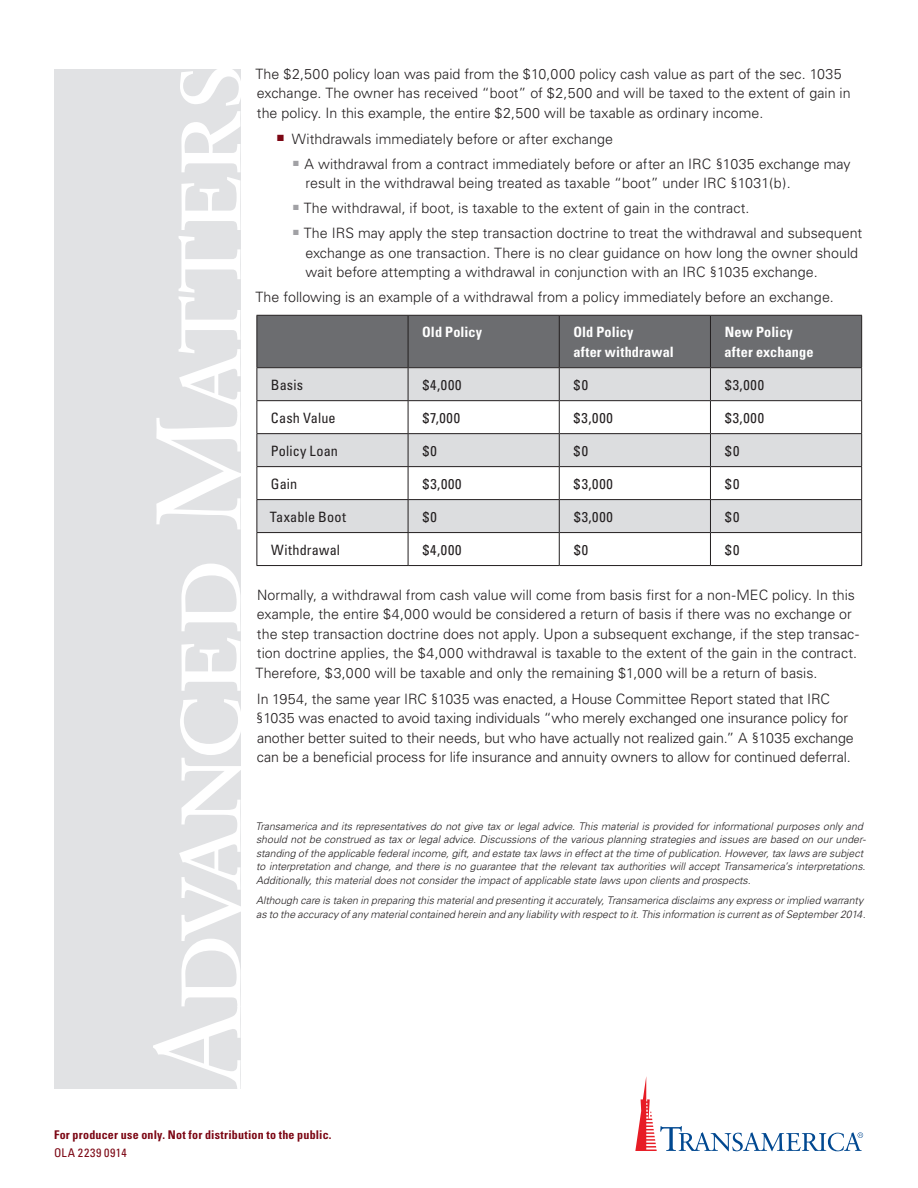
<style>
.page{position:relative;width:918px;height:1188px;background:#fff}
.page>*{position:absolute;margin:0;border:0;box-sizing:border-box;transform-origin:0 0}
.t1{font:300 14.25px/19.5px "Univers";color:#231f20}
.t2{font:condensed 14.25px "Univers";letter-spacing:.015em;color:#231f20}
.t3{font:700 condensed 14.25px/19.5px "Univers";letter-spacing:.01em;color:#fff}
.t4{font:700 condensed 12px "Univers";letter-spacing:.015em;color:#7c0714}
.t5{font:condensed 12px "Univers";letter-spacing:.06em;color:#7c0714}
.t6{font:italic 300 10.5px/13.5px "Univers";color:#231f20}
</style>
<div class="page">
<div style="left:54px;top:69px;width:186px;height:1020px;background:#e1e2e4"></div>
<svg style="left:153px;top:69px;width:88px;height:1020px"></svg>
<div style="left:257px;top:316px;width:604px;height:51px;background:#6c6d70"></div>
<svg style="left:257px;top:368px;width:604px;height:164px;fill:#dcdddf"></svg>
<hr style="left:256px;top:315px;width:152px;height:1px;background:#231f20">
<hr style="left:256px;top:316px;width:1px;height:51px;background:#231f20">
<hr style="left:408px;top:315px;width:151px;height:1px;background:#231f20">
<hr style="left:559px;top:315px;width:151px;height:1px;background:#231f20">
<hr style="left:710px;top:315px;width:152px;height:1px;background:#231f20">
<hr style="left:861px;top:316px;width:1px;height:51px;background:#231f20">
<hr style="left:256px;top:367px;width:152px;height:1px;background:#231f20">
<hr style="left:256px;top:368px;width:1px;height:32px;background:#231f20">
<hr style="left:408px;top:367px;width:151px;height:1px;background:#231f20">
<hr style="left:408px;top:368px;width:1px;height:32px;background:#231f20">
<hr style="left:559px;top:367px;width:151px;height:1px;background:#231f20">
<hr style="left:559px;top:368px;width:1px;height:32px;background:#231f20">
<hr style="left:710px;top:367px;width:152px;height:1px;background:#231f20">
<hr style="left:710px;top:368px;width:1px;height:32px;background:#231f20">
<hr style="left:861px;top:368px;width:1px;height:32px;background:#231f20">
<hr style="left:256px;top:400px;width:152px;height:1px;background:#231f20">
<hr style="left:256px;top:401px;width:1px;height:32px;background:#231f20">
<hr style="left:408px;top:400px;width:151px;height:1px;background:#231f20">
<hr style="left:408px;top:401px;width:1px;height:32px;background:#231f20">
<hr style="left:559px;top:400px;width:151px;height:1px;background:#231f20">
<hr style="left:559px;top:401px;width:1px;height:32px;background:#231f20">
<hr style="left:710px;top:400px;width:152px;height:1px;background:#231f20">
<hr style="left:710px;top:401px;width:1px;height:32px;background:#231f20">
<hr style="left:861px;top:401px;width:1px;height:32px;background:#231f20">
<hr style="left:256px;top:433px;width:152px;height:1px;background:#231f20">
<hr style="left:256px;top:434px;width:1px;height:32px;background:#231f20">
<hr style="left:408px;top:433px;width:151px;height:1px;background:#231f20">
<hr style="left:408px;top:434px;width:1px;height:32px;background:#231f20">
<hr style="left:559px;top:433px;width:151px;height:1px;background:#231f20">
<hr style="left:559px;top:434px;width:1px;height:32px;background:#231f20">
<hr style="left:710px;top:433px;width:152px;height:1px;background:#231f20">
<hr style="left:710px;top:434px;width:1px;height:32px;background:#231f20">
<hr style="left:861px;top:434px;width:1px;height:32px;background:#231f20">
<hr style="left:256px;top:466px;width:152px;height:1px;background:#231f20">
<hr style="left:256px;top:467px;width:1px;height:32px;background:#231f20">
<hr style="left:408px;top:466px;width:151px;height:1px;background:#231f20">
<hr style="left:408px;top:467px;width:1px;height:32px;background:#231f20">
<hr style="left:559px;top:466px;width:151px;height:1px;background:#231f20">
<hr style="left:559px;top:467px;width:1px;height:32px;background:#231f20">
<hr style="left:710px;top:466px;width:152px;height:1px;background:#231f20">
<hr style="left:710px;top:467px;width:1px;height:32px;background:#231f20">
<hr style="left:861px;top:467px;width:1px;height:32px;background:#231f20">
<hr style="left:256px;top:499px;width:152px;height:1px;background:#231f20">
<hr style="left:256px;top:500px;width:1px;height:32px;background:#231f20">
<hr style="left:408px;top:499px;width:151px;height:1px;background:#231f20">
<hr style="left:408px;top:500px;width:1px;height:32px;background:#231f20">
<hr style="left:559px;top:499px;width:151px;height:1px;background:#231f20">
<hr style="left:559px;top:500px;width:1px;height:32px;background:#231f20">
<hr style="left:710px;top:499px;width:152px;height:1px;background:#231f20">
<hr style="left:710px;top:500px;width:1px;height:32px;background:#231f20">
<hr style="left:861px;top:500px;width:1px;height:32px;background:#231f20">
<hr style="left:256px;top:532px;width:152px;height:1px;background:#231f20">
<hr style="left:256px;top:533px;width:1px;height:32px;background:#231f20">
<hr style="left:408px;top:532px;width:151px;height:1px;background:#231f20">
<hr style="left:408px;top:533px;width:1px;height:32px;background:#231f20">
<hr style="left:559px;top:532px;width:151px;height:1px;background:#231f20">
<hr style="left:559px;top:533px;width:1px;height:32px;background:#231f20">
<hr style="left:710px;top:532px;width:152px;height:1px;background:#231f20">
<hr style="left:710px;top:533px;width:1px;height:32px;background:#231f20">
<hr style="left:861px;top:533px;width:1px;height:32px;background:#231f20">
<hr style="left:256px;top:565px;width:152px;height:1px;background:#231f20">
<hr style="left:408px;top:565px;width:151px;height:1px;background:#231f20">
<hr style="left:559px;top:565px;width:151px;height:1px;background:#231f20">
<hr style="left:710px;top:565px;width:152px;height:1px;background:#231f20">
<hr style="left:408px;top:316px;width:1px;height:51px;background:#231f20">
<hr style="left:559px;top:316px;width:1px;height:51px;background:#231f20">
<hr style="left:710px;top:316px;width:1px;height:51px;background:#231f20">
<svg style="left:635px;top:1076px;width:228px;height:75px"></svg>
<p class="t1" style="left:255px;top:64px;width:597px">The $2,500 policy loan was paid from the $10,000 policy cash value as part of the sec. 1035 exchange. The owner has received “boot” of $2,500 and will be taxed to the extent of gain in the policy. In this example, the entire $2,500 will be taxable as ordinary income.</p>
<p class="t1" style="left:277px;top:129px;width:337px"><sup>■</sup> Withdrawals immediately before or after exchange</p>
<p class="t1" style="left:306px;top:154px;width:547px;text-indent:-12px"><sup>■</sup> A withdrawal from a contract immediately before or after an IRC §1035 exchange may result in the withdrawal being treated as taxable “boot” under IRC §1031(b).</p>
<p class="t1" style="left:293px;top:199px;width:458px"><sup>■</sup> The withdrawal, if boot, is taxable to the extent of gain in the contract.</p>
<p class="t1" style="left:305px;top:223px;width:558px;text-indent:-12px"><sup>■</sup> The IRS may apply the step transaction doctrine to treat the withdrawal and subsequent exchange as one transaction. There is no clear guidance on how long the owner should wait before attempting a withdrawal in conjunction with an IRC §1035 exchange.</p>
<p class="t1" style="left:255px;top:287px;width:580px">The following is an example of a withdrawal from a policy immediately before an exchange.</p>
<p class="t3" style="left:422px;top:323px;width:62px">Old Policy</p>
<p class="t3" style="left:573px;top:323px;width:102px">Old Policy<br>after withdrawal</p>
<p class="t3" style="left:725px;top:323px;width:91px">New Policy after exchange</p>
<p class="t2" style="left:271px;top:376px;width:34px">Basis</p>
<p class="t2" style="left:423px;top:376px;width:40px">$4,000</p>
<p class="t2" style="left:574px;top:376px;width:16px">$0</p>
<p class="t2" style="left:725px;top:376px;width:40px">$3,000</p>
<p class="t2" style="left:271px;top:409px;width:66px">Cash Value</p>
<p class="t2" style="left:423px;top:409px;width:39px">$7,000</p>
<p class="t2" style="left:574px;top:409px;width:40px">$3,000</p>
<p class="t2" style="left:725px;top:409px;width:40px">$3,000</p>
<p class="t2" style="left:271px;top:442px;width:69px">Policy Loan</p>
<p class="t2" style="left:423px;top:442px;width:16px">$0</p>
<p class="t2" style="left:574px;top:442px;width:16px">$0</p>
<p class="t2" style="left:725px;top:442px;width:16px">$0</p>
<p class="t2" style="left:271px;top:475px;width:28px">Gain</p>
<p class="t2" style="left:423px;top:475px;width:40px">$3,000</p>
<p class="t2" style="left:574px;top:475px;width:40px">$3,000</p>
<p class="t2" style="left:725px;top:475px;width:16px">$0</p>
<p class="t2" style="left:270px;top:508px;width:78px">Taxable Boot</p>
<p class="t2" style="left:423px;top:508px;width:16px">$0</p>
<p class="t2" style="left:574px;top:508px;width:40px">$3,000</p>
<p class="t2" style="left:725px;top:508px;width:16px">$0</p>
<p class="t2" style="left:271px;top:541px;width:70px">Withdrawal</p>
<p class="t2" style="left:423px;top:541px;width:40px">$4,000</p>
<p class="t2" style="left:574px;top:541px;width:16px">$0</p>
<p class="t2" style="left:725px;top:541px;width:16px">$0</p>
<p class="t1" style="left:256px;top:585px;width:605px">Normally, a withdrawal from cash value will come from basis first for a non-MEC policy. In this example, the entire $4,000 would be considered a return of basis if there was no exchange or the step transaction doctrine does not apply. Upon a subsequent exchange, if the step transac&shy;tion doctrine applies, the $4,000 withdrawal is taxable to the extent of the gain in the contract.<br>Therefore, $3,000 will be taxable and only the remaining $1,000 will be a return of basis.</p>
<p class="t1" style="left:256px;top:689px;width:599px">In 1954, the same year IRC §1035 was enacted, a House Committee Report stated that IRC §1035 was enacted to avoid taxing individuals “who merely exchanged one insurance policy for another better suited to their needs, but who have actually not realized gain.” A §1035 exchange can be a beneficial process for life insurance and annuity owners to allow for continued deferral.</p>
<p class="t6" style="left:255px;top:819px;width:612px">Transamerica and its representatives do not give tax or legal advice. This material is provided for informational purposes only and should not be construed as tax or legal advice. Discussions of the various planning strategies and issues are based on our under&shy;standing of the applicable federal income, gift, and estate tax laws in effect at the time of publication. However, tax laws are subject to interpretation and change, and there is no guarantee that the relevant tax authorities will accept Transamerica’s interpretations.<br>Additionally, this material does not consider the impact of applicable state laws upon clients and prospects.</p>
<p class="t6" style="left:256px;top:894px;width:611px">Although care is taken in preparing this material and presenting it accurately, Transamerica disclaims any express or implied warranty as to the accuracy of any material contained herein and any liability with respect to it. This information is current as of September 2014.</p>
<p class="t4" style="left:54px;top:1127px;width:279px">For producer use only. Not for distribution to the public.</p>
<p class="t5" style="left:54px;top:1145px;width:74px">OLA 2239 0914</p>
</div>
